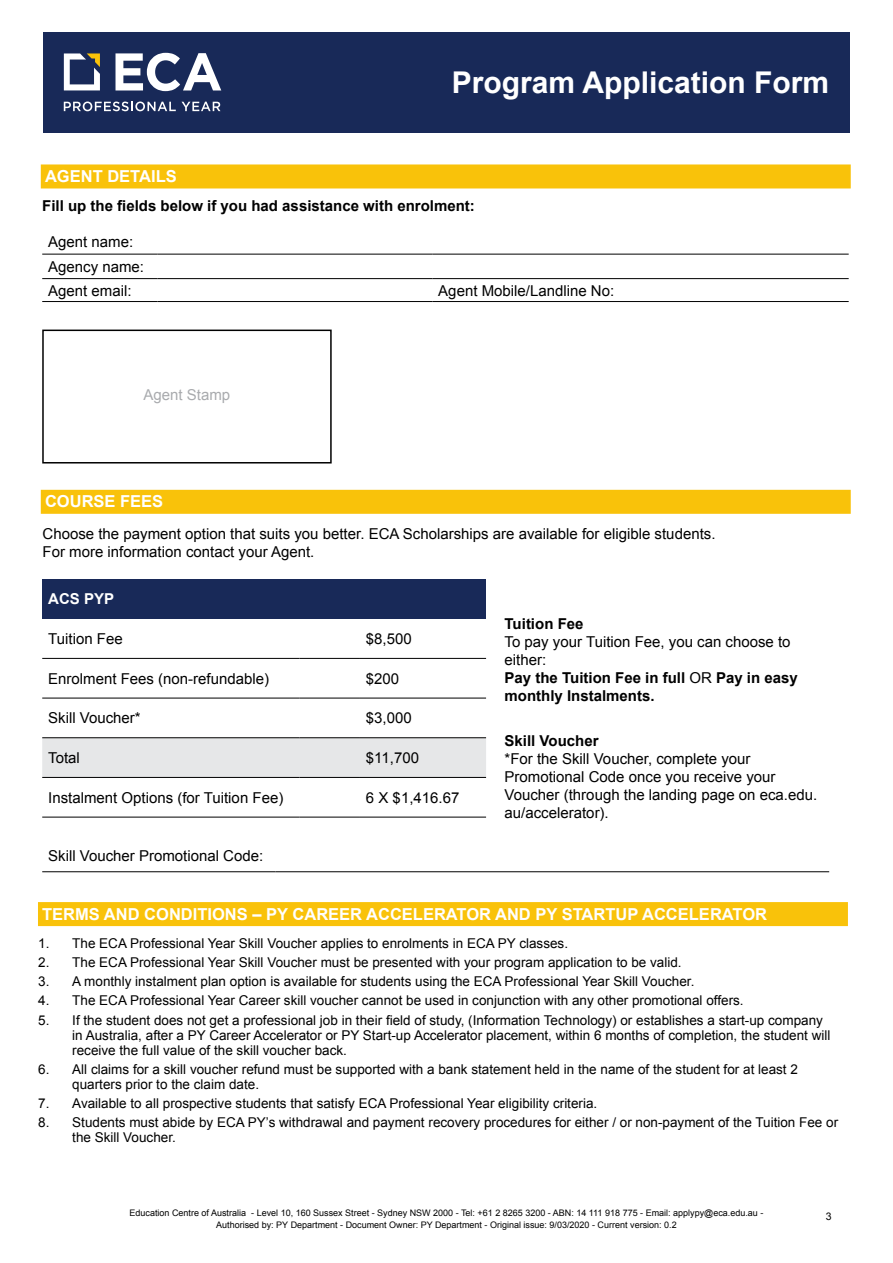
<style>
.page{position:relative;width:893px;height:1263px;background:#fff}
.page>*{position:absolute;margin:0;border:0;box-sizing:border-box;transform-origin:0 0}
.t1{font:700 30px "Arial";color:#fff}
.t2{font:700 16.5px "Arial";color:#fff}
.t3{font:15px/18px "Arial";color:#000}
.t4{font:700 15px/18px "Arial";color:#000}
.t5{font:15px "Arial";color:#a9abae}
.t6{font:700 15px "Arial";color:#fff}
.t7{font:13.5px/15px "Arial";color:#000}
.t8{font:10.5px "Arial";color:#000}
.t9{font:9px/12px "Arial";color:#000;text-align:center}
.s1{font-weight:400}
</style>
<div class="page">
<div style="left:43px;top:32px;width:807px;height:101px;background:#182958"></div>
<svg style="left:64px;top:102px;width:112px;height:9px"></svg>
<svg style="left:182px;top:102px;width:38px;height:9px"></svg>
<svg style="left:116px;top:53px;width:105px;height:38px"></svg>
<svg style="left:64px;top:53px;width:36px;height:37px"></svg>
<div style="left:41px;top:164px;width:810px;height:24px;background:#f9c20a"></div>
<hr style="left:42px;top:254px;width:115px;height:1px;background:#000">
<hr style="left:157px;top:254px;width:275px;height:1px;background:#000">
<hr style="left:432px;top:254px;width:417px;height:1px;background:#000">
<hr style="left:42px;top:278px;width:115px;height:1px;background:#000">
<hr style="left:157px;top:278px;width:275px;height:1px;background:#000">
<hr style="left:432px;top:278px;width:417px;height:1px;background:#000">
<hr style="left:42px;top:301px;width:115px;height:1px;background:#000">
<hr style="left:157px;top:301px;width:275px;height:1px;background:#000">
<hr style="left:432px;top:301px;width:417px;height:1px;background:#000">
<div style="left:42px;top:330px;width:290px;height:133px;border:2px solid #000"></div>
<div style="left:41px;top:490px;width:810px;height:24px;background:#f9c20a"></div>
<div style="left:42px;top:579px;width:444px;height:40px;background:#182958"></div>
<div style="left:42px;top:738px;width:444px;height:39px;background:#e6e7e8"></div>
<hr style="left:42px;top:658px;width:258px;height:1px;background:#000">
<hr style="left:300px;top:658px;width:60px;height:1px;background:#000">
<hr style="left:360px;top:658px;width:126px;height:1px;background:#000">
<hr style="left:42px;top:698px;width:258px;height:1px;background:#000">
<hr style="left:300px;top:698px;width:60px;height:1px;background:#000">
<hr style="left:360px;top:698px;width:126px;height:1px;background:#000">
<hr style="left:42px;top:737px;width:258px;height:1px;background:#000">
<hr style="left:300px;top:737px;width:60px;height:1px;background:#000">
<hr style="left:360px;top:737px;width:126px;height:1px;background:#000">
<hr style="left:42px;top:777px;width:258px;height:1px;background:#000">
<hr style="left:300px;top:777px;width:60px;height:1px;background:#000">
<hr style="left:360px;top:777px;width:126px;height:1px;background:#000">
<hr style="left:42px;top:817px;width:258px;height:1px;background:#000">
<hr style="left:300px;top:817px;width:60px;height:1px;background:#000">
<hr style="left:360px;top:817px;width:126px;height:1px;background:#000">
<hr style="left:42px;top:871px;width:234px;height:1px;background:#000">
<hr style="left:276px;top:871px;width:553px;height:1px;background:#000">
<div style="left:38px;top:902px;width:810px;height:24px;background:#f9c20a"></div>
<h1 class="t1" style="left:452px;top:63px;width:379px">Program Application Form</h1>
<p class="t2" style="left:45px;top:165px;width:133px">AGENT DETAILS</p>
<p class="t4" style="left:42px;top:197px;width:434px">Fill up the fields below if you had assistance with enrolment:</p>
<p class="t3" style="left:48px;top:230px;width:97px;line-height:24.2px">Agent name:<br>Agency name:<br>Agent email:</p>
<p class="t3" style="left:438px;top:281px;width:177px">Agent Mobile/Landline No:</p>
<p class="t5" style="left:144px;top:385px;width:88px">Agent Stamp</p>
<p class="t2" style="left:45px;top:491px;width:120px">COURSE FEES</p>
<p class="t3" style="left:43px;top:525px;width:674px">Choose the payment option that suits you better. ECA Scholarships are available for eligible students.<br>For more information contact your Agent.</p>
<p class="t6" style="left:48px;top:589px;width:67px">ACS PYP</p>
<p class="t3" style="left:48px;top:630px;width:76px">Tuition Fee</p>
<p class="t3" style="left:366px;top:630px;width:47px">$8,500</p>
<p class="t3" style="left:48px;top:670px;width:222px">Enrolment Fees (non-refundable)</p>
<p class="t3" style="left:366px;top:670px;width:35px">$200</p>
<p class="t3" style="left:48px;top:709px;width:94px">Skill Voucher*</p>
<p class="t3" style="left:366px;top:709px;width:47px">$3,000</p>
<p class="t3" style="left:48px;top:749px;width:33px">Total</p>
<p class="t3" style="left:366px;top:749px;width:55px">$11,700</p>
<p class="t3" style="left:48px;top:789px;width:237px">Instalment Options (for Tuition Fee)</p>
<p class="t3" style="left:366px;top:789px;width:95px">6 X $1,416.67</p>
<p class="t4" style="left:505px;top:615px;width:80px">Tuition Fee</p>
<p class="t4" style="left:505px;top:633px;width:295px"><span class="s1">To pay your Tuition Fee, you can choose to either:<br></span>Pay the Tuition Fee in full <span class="s1">OR</span> Pay in easy monthly Instalments.</p>
<p class="t4" style="left:505px;top:732px;width:95px">Skill Voucher</p>
<p class="t3" style="left:505px;top:750px;width:314px">*For the Skill Voucher, complete your Promotional Code once you receive your Voucher (through the landing page on eca.edu. au/accelerator).</p>
<p class="t3" style="left:48px;top:847px;width:217px">Skill Voucher Promotional Code:</p>
<p class="t2" style="left:42px;top:903px;width:726px">TERMS AND CONDITIONS – PY CAREER ACCELERATOR AND PY STARTUP ACCELERATOR</p>
<p class="t7" style="left:38px;top:935px;width:531px">1. The ECA Professional Year Skill Voucher applies to enrolments in ECA PY classes.</p>
<p class="t7" style="left:38px;top:955px;width:645px">2. The ECA Professional Year Skill Voucher must be presented with your program application to be valid.</p>
<p class="t7" style="left:38px;top:974px;width:658px">3. A monthly instalment plan option is available for students using the ECA Professional Year Skill Voucher.</p>
<p class="t7" style="left:38px;top:993px;width:707px">4. The ECA Professional Year Career skill voucher cannot be used in conjunction with any other promotional offers.</p>
<p class="t7" style="left:72px;top:1012px;width:760px;text-indent:-34px">5. If the student does not get a professional job in their field of study, (Information Technology) or establishes a start-up company in Australia, after a PY Career Accelerator or PY Start-up Accelerator placement, within 6 months of completion, the student will receive the full value of the skill voucher back.</p>
<p class="t7" style="left:72px;top:1062px;width:727px;text-indent:-34px">6. All claims for a skill voucher refund must be supported with a bank statement held in the name of the student for at least 2 quarters prior to the claim date.</p>
<p class="t7" style="left:38px;top:1096px;width:561px">7. Available to all prospective students that satisfy ECA Professional Year eligibility criteria.</p>
<p class="t7" style="left:72px;top:1115px;width:767px;text-indent:-34px">8. Students must abide by ECA PY’s withdrawal and payment recovery procedures for either / or non-payment of the Tuition Fee or the Skill Voucher.</p>
<p class="t9" style="left:130px;top:1207px;width:635px">Education Centre of Australia - Level 10, 160 Sussex Street - Sydney NSW 2000 - Tel: +61 2 8265 3200 - ABN: 14 111 918 775 - Email: applypy@eca.edu.au -<br>Authorised by: PY Department - Document Owner: PY Department - Original issue: 9/03/2020 - Current version: 0.2</p>
<p class="t8" style="left:826px;top:1209px;width:7px">3</p>
</div>
